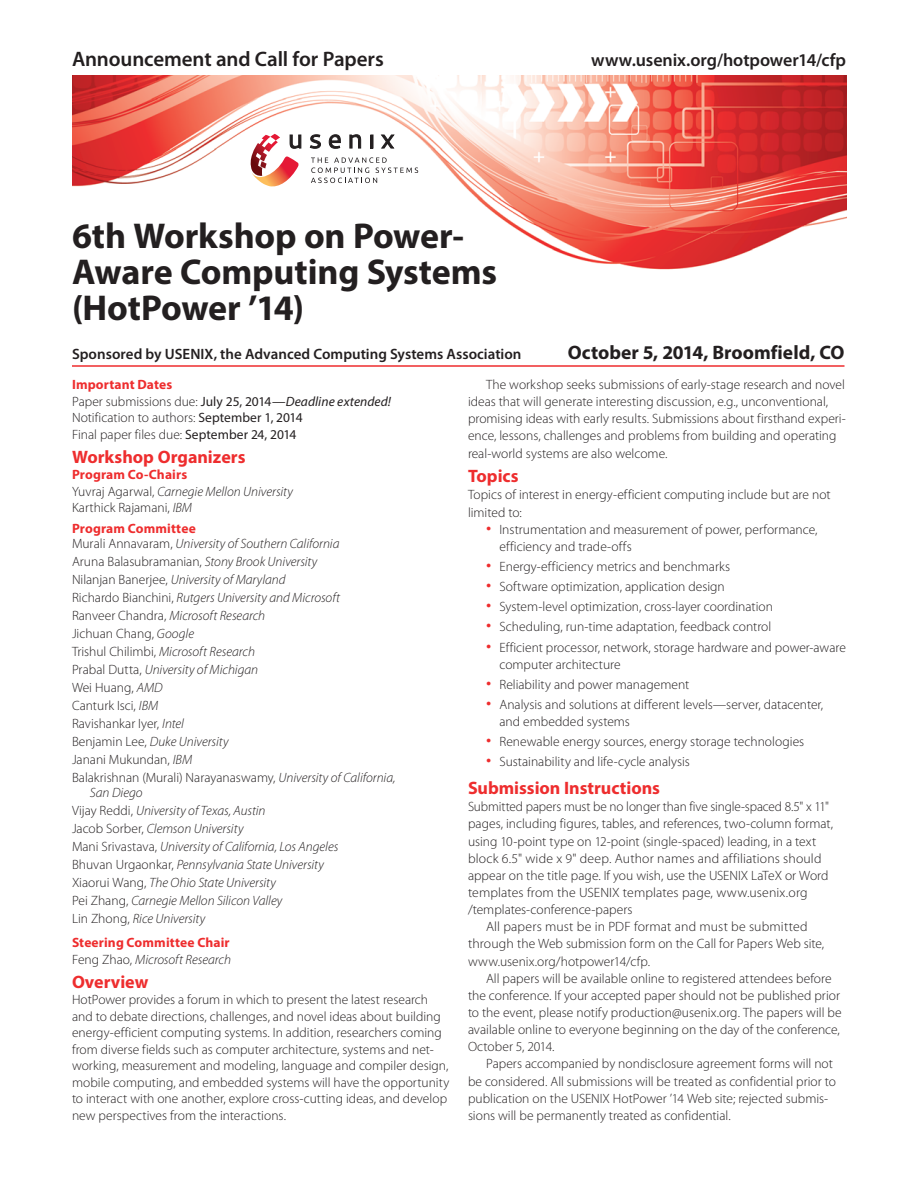
<style>
.page{position:relative;width:918px;height:1188px;background:#fff}
.page>*{position:absolute;margin:0;border:0;box-sizing:border-box;transform-origin:0 0}
.Conference_Name{font:700 36px/36px "Myriad Pro";letter-spacing:-.005em;color:#231f20}
.t1{font:600 21px "Myriad Pro";letter-spacing:-.005em;color:#231f20}
.Dates_Location{font:700 19.5px "Myriad Pro";color:#231f20}
.Head_1{font:700 18px "Myriad Pro";color:#ee2d2e}
.t2{font:600 18px "Myriad Pro";letter-spacing:-.005em;color:#231f20}
.Dates_Location-2{font:600 15px "Myriad Pro";color:#231f20}
.Body_First{font:300 13.5px/17.1px "Myriad Pro";color:#231f20}
.Body{font:300 13.5px/17.1px "Myriad Pro";color:#231f20}
.Body_First-2{font:italic 300 13.5px "Myriad Pro";color:#231f20}
.Head_2{font:700 13.5px "Myriad Pro";letter-spacing:.01em;color:#ee2d2e}
.s1{font-weight:400}
.s2{font-weight:400;font-style:italic}
.s3{font-style:normal}
.s4{font-style:italic}
.s5{font-size:21px;color:#ee2d2e}
</style>
<div class="page">
<img style="left:72px;top:75px;width:774px;height:195px">
<hr style="left:72px;top:365px;width:772px;height:2px;background:#ee2d2e">
<svg style="left:309px;top:134px;width:13px;height:15px"></svg>
<svg style="left:328px;top:134px;width:13px;height:15px"></svg>
<svg style="left:349px;top:134px;width:13px;height:15px"></svg>
<div style="left:370px;top:135px;width:4px;height:14px;border:1px solid #231f20"></div>
<svg style="left:380px;top:134px;width:16px;height:15px"></svg>
<svg style="left:311px;top:157px;width:107px;height:26px"></svg>
<svg style="left:247px;top:134px;width:55px;height:54px"></svg>
<p class="t1" style="left:72px;top:47px;width:313px">Announcement and Call for Papers</p>
<p class="t2" style="left:591px;top:50px;width:256px">www.usenix.org/hotpower14/cfp</p>
<p class="Conference_Name" style="left:72px;top:216px;width:427px">6th Workshop on Power-<br>Aware Computing Systems (HotPower ’14)</p>
<p class="Dates_Location-2" style="left:72px;top:345px;width:451px">Sponsored by USENIX, the Advanced Computing Systems Association</p>
<p class="Dates_Location" style="left:568px;top:339px;width:278px">October 5, 2014, Broomfield, CO</p>
<p class="Head_2" style="left:72px;top:376px;width:102px">Important Dates</p>
<p class="Body_First" style="left:72px;top:393px;width:321px">Paper submissions due: <span class="s1">July 25, 2014—</span><span class="s2">Deadline extended!</span></p>
<p class="Body_First" style="left:72px;top:409px;width:232px">Notification to authors: <span class="s1">September 1, 2014</span></p>
<p class="Body_First" style="left:72px;top:426px;width:226px">Final paper files due: <span class="s1">September 24, 2014</span></p>
<p class="Head_1" style="left:72px;top:445px;width:175px">Workshop Organizers</p>
<p class="Head_2" style="left:72px;top:466px;width:117px">Program Co-Chairs</p>
<p class="Body_First-2" style="left:72px;top:484px;width:223px"><span class="s3">Yuvraj Agarwal,</span> Carnegie Mellon University</p>
<p class="Body_First" style="left:72px;top:499px;width:122px">Karthick Rajamani, <span class="s4">IBM</span></p>
<p class="Head_2" style="left:72px;top:520px;width:125px">Program Committee</p>
<p class="Body_First-2" style="left:72px;top:536px;width:269px"><span class="s3">Murali Annavaram,</span> University of Southern California</p>
<p class="Body_First" style="left:72px;top:553px;width:247px">Aruna Balasubramanian, <span class="s4">Stony Brook University</span></p>
<p class="Body_First-2" style="left:72px;top:572px;width:215px"><span class="s3">Nilanjan Banerjee,</span> University of Maryland</p>
<p class="Body_First-2" style="left:72px;top:590px;width:270px"><span class="s3">Richardo Bianchini,</span> Rutgers University and Microsoft</p>
<p class="Body_First-2" style="left:72px;top:608px;width:195px"><span class="s3">Ranveer Chandra,</span> Microsoft Research</p>
<p class="Body_First" style="left:72px;top:625px;width:124px">Jichuan Chang, <span class="s4">Google</span></p>
<p class="Body_First-2" style="left:72px;top:645px;width:184px"><span class="s3">Trishul Chilimbi,</span> Microsoft Research</p>
<p class="Body_First-2" style="left:72px;top:663px;width:188px"><span class="s3">Prabal Dutta,</span> University of Michigan</p>
<p class="Body_First" style="left:72px;top:679px;width:92px">Wei Huang, <span class="s4">AMD</span></p>
<p class="Body_First" style="left:72px;top:697px;width:88px">Canturk Isci, <span class="s4">IBM</span></p>
<p class="Body_First" style="left:72px;top:715px;width:114px">Ravishankar Iyer, <span class="s4">Intel</span></p>
<p class="Body_First-2" style="left:72px;top:735px;width:158px"><span class="s3">Benjamin Lee,</span> Duke University</p>
<p class="Body_First" style="left:72px;top:751px;width:122px">Janani Mukundan, <span class="s4">IBM</span></p>
<p class="Body_First" style="left:90px;top:770px;width:307px;line-height:15px;text-indent:-18px">Balakrishnan (Murali) Narayanaswamy, <span class="s4">University of California,<br>San Diego</span></p>
<p class="Body_First-2" style="left:72px;top:804px;width:195px"><span class="s3">Vijay Reddi,</span> University of Texas, Austin</p>
<p class="Body_First-2" style="left:72px;top:822px;width:173px"><span class="s3">Jacob Sorber,</span> Clemson University</p>
<p class="Body_First-2" style="left:72px;top:840px;width:268px"><span class="s3">Mani Srivastava,</span> University of California, Los Angeles</p>
<p class="Body_First-2" style="left:72px;top:858px;width:254px"><span class="s3">Bhuvan Urgaonkar,</span> Pennsylvania State University</p>
<p class="Body_First-2" style="left:72px;top:876px;width:206px"><span class="s3">Xiaorui Wang,</span> The Ohio State University</p>
<p class="Body_First-2" style="left:72px;top:894px;width:212px"><span class="s3">Pei Zhang,</span> Carnegie Mellon Silicon Valley</p>
<p class="Body_First-2" style="left:72px;top:912px;width:135px"><span class="s3">Lin Zhong,</span> Rice University</p>
<p class="Head_2" style="left:72px;top:934px;width:159px">Steering Committee Chair</p>
<p class="Body_First-2" style="left:72px;top:952px;width:161px"><span class="s3">Feng Zhao,</span> Microsoft Research</p>
<p class="Head_1" style="left:72px;top:970px;width:78px">Overview</p>
<p class="Body_First" style="left:72px;top:992px;width:379px;line-height:16.5px">HotPower provides a forum in which to present the latest research and to debate directions, challenges, and novel ideas about building energy-efficient computing systems. In addition, researchers coming from diverse fields such as computer architecture, systems and net&shy;working, measurement and modeling, language and compiler design, mobile computing, and embedded systems will have the opportunity to interact with one another, explore cross-cutting ideas, and develop new perspectives from the interactions.</p>
<p class="Body" style="left:468px;top:376px;width:379px;text-indent:18px">The workshop seeks submissions of early-stage research and novel ideas that will generate interesting discussion, e.g., unconventional, promising ideas with early results. Submissions about firsthand experi&shy;ence, lessons, challenges and problems from building and operating real-world systems are also welcome.</p>
<p class="Head_1" style="left:468px;top:464px;width:52px">Topics</p>
<p class="Body_First" style="left:468px;top:487px;width:364px">Topics of interest in energy-efficient computing include but are not limited to:</p>
<p class="Body_First" style="left:500px;top:521px;width:319px;text-indent:-14px"><span class="s5">•</span> Instrumentation and measurement of power, performance, efficiency and trade-offs</p>
<p class="Body_First" style="left:486px;top:558px;width:246px"><span class="s5">•</span> Energy-efficiency metrics and benchmarks</p>
<p class="Body_First" style="left:486px;top:578px;width:240px"><span class="s5">•</span> Software optimization, application design</p>
<p class="Body_First" style="left:486px;top:598px;width:289px"><span class="s5">•</span> System-level optimization, cross-layer coordination</p>
<p class="Body_First" style="left:486px;top:619px;width:287px"><span class="s5">•</span> Scheduling, run-time adaptation, feedback control</p>
<p class="Body_First" style="left:500px;top:639px;width:348px;text-indent:-14px"><span class="s5">•</span> Efficient processor, network, storage hardware and power-aware computer architecture</p>
<p class="Body_First" style="left:486px;top:676px;width:205px"><span class="s5">•</span> Reliability and power management</p>
<p class="Body_First" style="left:500px;top:696px;width:325px;text-indent:-14px"><span class="s5">•</span> Analysis and solutions at different levels—server, datacenter, and embedded systems</p>
<p class="Body_First" style="left:486px;top:733px;width:320px"><span class="s5">•</span> Renewable energy sources, energy storage technologies</p>
<p class="Body_First" style="left:486px;top:754px;width:205px"><span class="s5">•</span> Sustainability and life-cycle analysis</p>
<p class="Head_1" style="left:468px;top:776px;width:194px">Submission Instructions</p>
<p class="Body_First" style="left:468px;top:798px;width:367px">Submitted papers must be no longer than five single-spaced 8.5" x 11" pages, including figures, tables, and references, two-column format, using 10-point type on 12-point (single-spaced) leading, in a text block 6.5" wide x 9" deep. Author names and affiliations should appear on the title page. If you wish, use the USENIX LaTeX or Word templates from the USENIX templates page, www.usenix.org /templates-conference-papers</p>
<p class="Body" style="left:468px;top:918px;width:358px;text-indent:18px">All papers must be in PDF format and must be submitted through the Web submission form on the Call for Papers Web site, www.usenix.org/hotpower14/cfp.</p>
<p class="Body" style="left:468px;top:970px;width:375px;text-indent:18px">All papers will be available online to registered attendees before the conference. If your accepted paper should not be published prior to the event, please notify production@usenix.org. The papers will be available online to everyone beginning on the day of the conference, October 5, 2014.</p>
<p class="Body" style="left:468px;top:1056px;width:369px;text-indent:18px">Papers accompanied by nondisclosure agreement forms will not be considered. All submissions will be treated as confidential prior to publication on the USENIX HotPower ’14 Web site; rejected submis&shy;sions will be permanently treated as confidential.</p>
</div>
